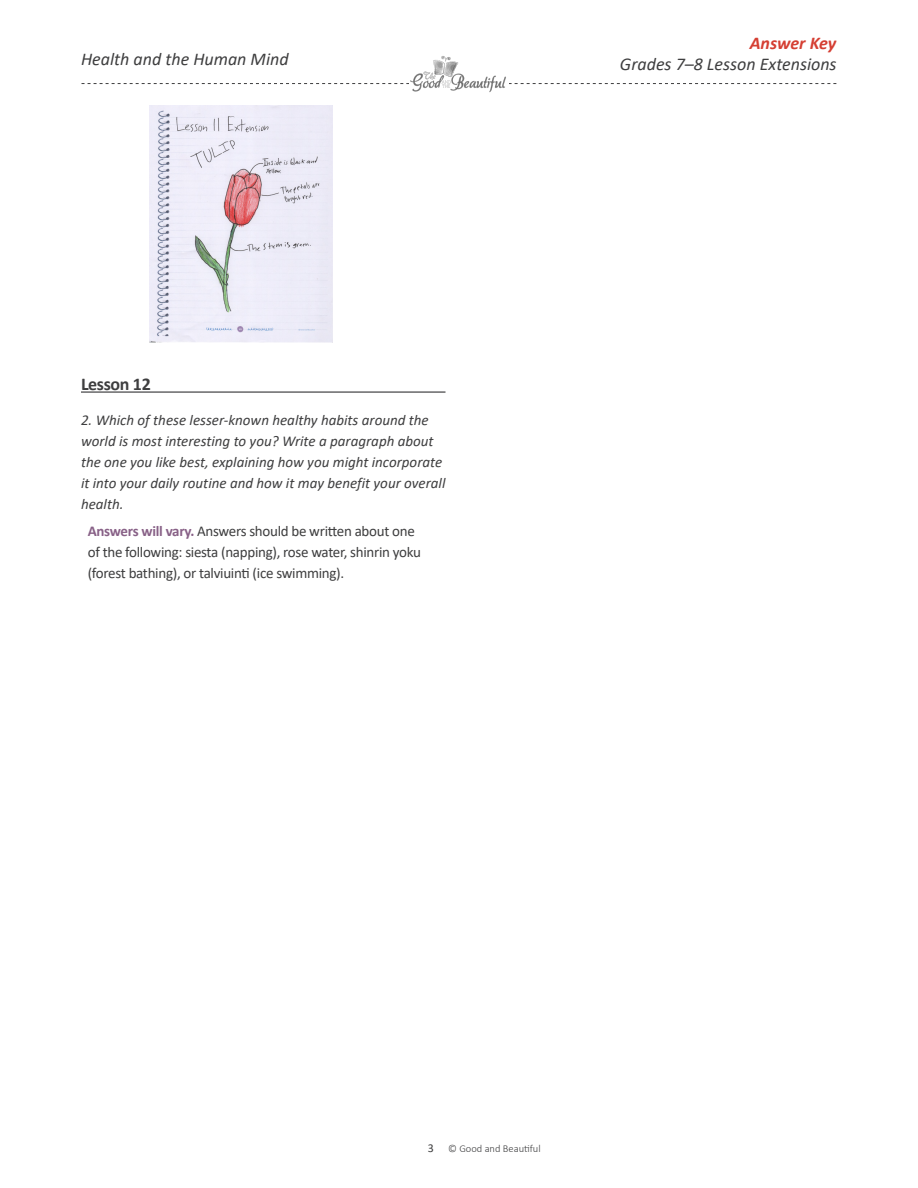
<style>
.page{position:relative;width:918px;height:1188px;background:#fff}
.page>*{position:absolute;margin:0;border:0;box-sizing:border-box;transform-origin:0 0}
.t1{font:italic 18px "Calibri";color:#3e3e3f}
.t2{font:italic 700 18px "Calibri";color:#d53f33}
.Answer_key_lesson_nu{font:700 18px "Calibri";letter-spacing:-.02em;color:#3e3e3f}
.Answer_key_question{font:italic 15px/21px "Calibri";color:#3e3e3f}
.Answer_key_answer{font:15px/21px "Calibri";letter-spacing:-.02em;color:#3e3e3f}
.t3{font:300 10.5px "Calibri";color:#3e3e3f}
.s1{font-weight:700;color:#886187}
.s2{font-weight:400;font-size:12px}
</style>
<div class="page">
<svg style="left:82px;top:83px;width:754px;height:1px"></svg>
<hr style="left:81px;top:391px;width:365px;height:2px;background:#3e3e3f">
<svg style="left:409px;top:56px;width:100px;height:37px"></svg>
<img style="left:149px;top:106px;width:183px;height:237px">
<p class="t1" style="left:81px;top:47px;width:209px">Health and the Human Mind</p>
<p class="Answer_key_lesson_nu" style="left:81px;top:371px;width:71px">Lesson 12</p>
<p class="Answer_key_question" style="left:81px;top:408px;width:366px">2. Which of these lesser-known healthy habits around the world is most interesting to you? Write a paragraph about the one you like best, explaining how you might incorporate it into your daily routine and how it may benefit your overall health.</p>
<p class="Answer_key_answer" style="left:88px;top:520px;width:335px"><span class="s1">Answers will vary.</span> Answers should be written about one of the following: siesta (napping), rose water, shinrin yoku (forest bathing), or talviuinti (ice swimming).</p>
<p class="t2" style="left:750px;top:30px;width:88px">Answer Key</p>
<p class="t1" style="left:620px;top:52px;width:218px">Grades 7–8 Lesson Extensions</p>
<p class="t3" style="left:428px;top:1142px;width:114px"><span class="s2">3</span> © Good and Beautiful</p>
</div>
